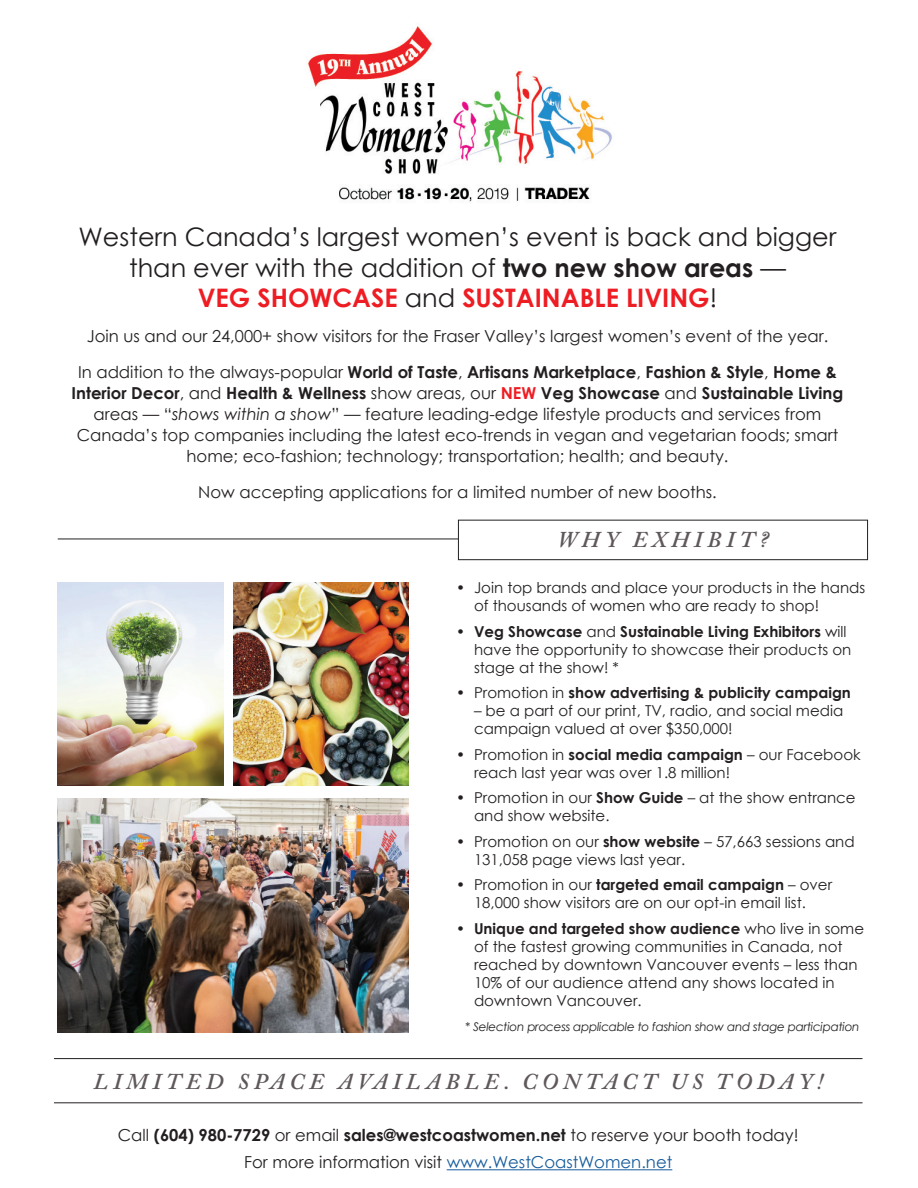
<style>
.page{position:relative;width:918px;height:1188px;background:#fff}
.page>*{position:absolute;margin:0;border:0;box-sizing:border-box;transform-origin:0 0}
.t1{font:25.5px/30.6px "Century Gothic";color:#231f20;text-align:center}
.t2{font:italic 600 22.5px "Adobe Caslon Pro";letter-spacing:.215em;color:#5f585a}
.t3{font:16.5px/21px "Century Gothic";color:#231f20;text-align:center}
.t4{font:15px/18px "Century Gothic";color:#231f20}
.t5{font:700 15px "Century Gothic";color:#231f20}
.t6{font:italic 12px "Century Gothic";letter-spacing:-.02em;color:#231f20}
.s1{font-weight:700}
.s2{font-weight:700;color:#ee1d23}
.s3{font-style:italic}
.s4{font-weight:400}
.s5{color:#175d9e}
</style>
<div class="page">
<img style="left:58px;top:582px;width:166px;height:203px">
<img style="left:58px;top:799px;width:351px;height:234px">
<hr style="left:58px;top:539px;width:400px;height:1px;background:#231f20">
<hr style="left:54px;top:1103px;width:808px;height:1px;background:#231f20">
<hr style="left:54px;top:1058px;width:808px;height:1px;background:#231f20">
<div style="left:458px;top:520px;width:410px;height:40px;border:1px solid #231f20"></div>
<img style="left:308px;top:26px;width:304px;height:176px">
<hr style="left:447px;top:1169px;width:225px;height:1px;background:#175d9e">
<div style="left:603px;top:0;width:315px;height:48px;background:#fff"></div>
<img style="left:233px;top:582px;width:176px;height:203px">
<h1 class="t1" style="left:78px;top:221px;width:760px">Western Canada’s largest women’s event is back and bigger than ever with the addition of <span class="s1">two new show areas</span> —<br><span class="s2">VEG SHOWCASE</span> and <span class="s2">SUSTAINABLE LIVING</span>!</h1>
<p class="t3" style="left:78px;top:318px;width:760px;line-height:36px">Join us and our 24,000+ show visitors for the Fraser Valley’s largest women’s event of the year.<br>In addition to the always-popular <span class="s1">World of Taste</span>, <span class="s1">Artisans Marketplace</span>, <span class="s1">Fashion &amp; Style</span>, <span class="s1">Home &amp;</span></p>
<p class="t3" style="left:72px;top:382px;width:773px"><span class="s1">Interior Decor</span>, and <span class="s1">Health &amp; Wellness</span> show areas, our <span class="s2">NEW</span> <span class="s1">Veg Showcase</span> and <span class="s1">Sustainable Living </span>areas — “<span class="s3">shows within a show</span>” — feature leading-edge lifestyle products and services from Canada’s top companies including the latest eco-trends in vegan and vegetarian foods; smart home; eco-fashion; technology; transportation; health; and beauty.</p>
<p class="t3" style="left:198px;top:481px;width:520px">Now accepting applications for a limited number of new booths.</p>
<h2 class="t2" style="left:557px;top:526px;width:213px">WHY EXHIBIT?</h2>
<p class="t4" style="left:474px;top:579px;width:393px;text-indent:-18px">• Join top brands and place your products in the hands of thousands of women who are ready to shop!</p>
<p class="t4" style="left:474px;top:622px;width:379px;text-indent:-18px"><span class="s1">• Veg Showcase</span> and <span class="s1">Sustainable Living Exhibitors</span> will have the opportunity to showcase their products on stage at the show! *</p>
<p class="t5" style="left:456px;top:681px;width:396px"><span class="s4">• Promotion in</span> show advertising &amp; publicity campaign</p>
<p class="t4" style="left:474px;top:702px;width:371px">– be a part of our print, TV, radio, and social media campaign valued at over $350,000!</p>
<p class="t4" style="left:474px;top:745px;width:388px;text-indent:-18px">• Promotion in <span class="s1">social media campaign</span> – our Facebook reach last year was over 1.8 million!</p>
<p class="t4" style="left:474px;top:789px;width:383px;text-indent:-18px">• Promotion in our <span class="s1">Show Guide</span> – at the show entrance and show website.</p>
<p class="t4" style="left:474px;top:832px;width:382px;text-indent:-18px">• Promotion on our <span class="s1">show website</span> – 57,663 sessions and<br>131,058 page views last year.</p>
<p class="t4" style="left:456px;top:876px;width:378px;text-align:center">• Promotion in our <span class="s1">targeted email campaign</span> – over<br>18,000 show visitors are on our opt-in email list.</p>
<p class="t4" style="left:474px;top:919px;width:392px;text-indent:-18px"><span class="s1">• Unique and targeted show audience</span> who live in some of the fastest growing communities in Canada, not reached by downtown Vancouver events – less than 10% of our audience attend any shows located in downtown Vancouver.</p>
<p class="t6" style="left:465px;top:1019px;width:396px">* Selection process applicable to fashion show and stage participation</p>
<h2 class="t2" style="left:94px;top:1068px;width:731px">LIMITED SPACE AVAILABLE. CONTACT US TODAY!</h2>
<p class="t3" style="left:118px;top:1122px;width:682px;line-height:27px">Call <span class="s1">(604) 980-7729</span> or email <span class="s1">sales@westcoastwomen.net</span> to reserve your booth today!<br>For more information visit <span class="s5">www.WestCoastWomen.net</span></p>
</div>
